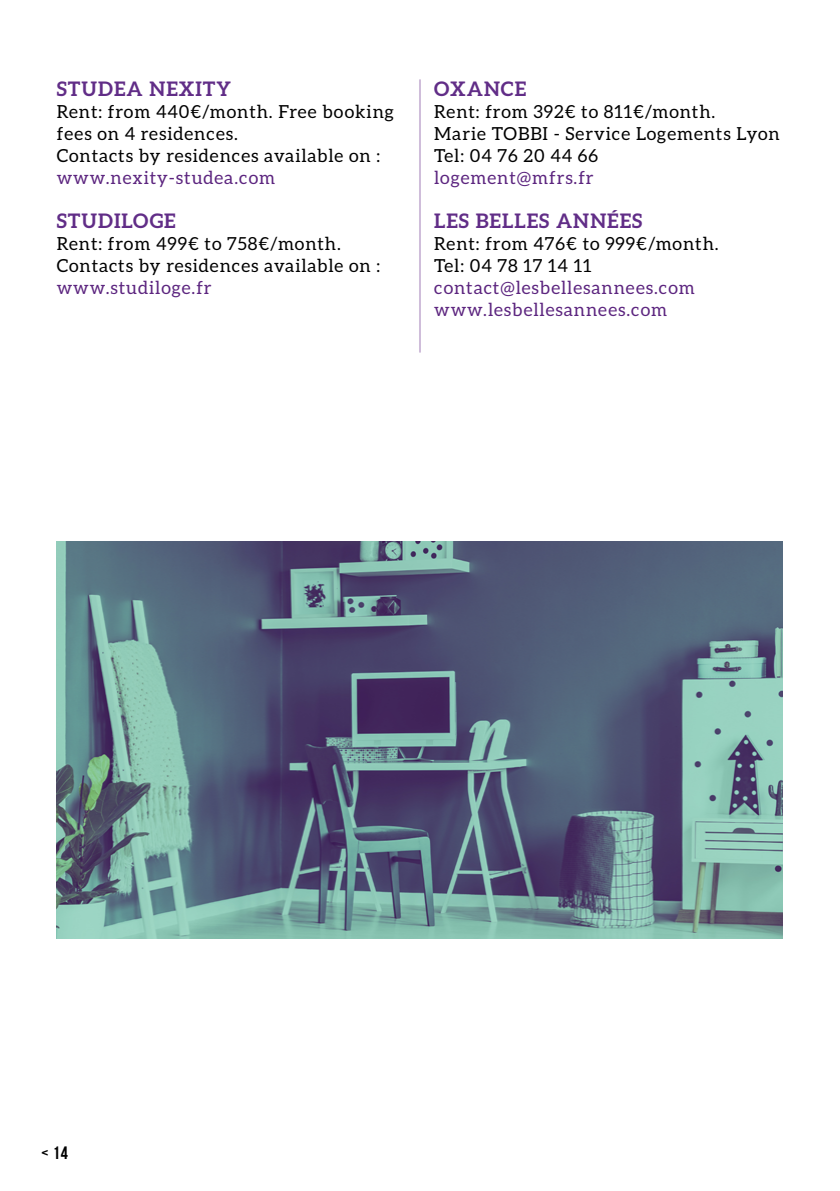
<style>
.page{position:relative;width:840px;height:1191px;background:#fff}
.page>*{position:absolute;margin:0;border:0;box-sizing:border-box;transform-origin:0 0}
.t1{font:700 20px "Aleo";letter-spacing:.05em;color:#612d87}
.t2{font:18px/22px "Aleo";letter-spacing:.05em;color:#000}
.t3{font:18px/22px "Aleo";letter-spacing:.05em;color:#5c257f}
.t4{font:700 17.8px "Bebas Neue";color:#000}
</style>
<div class="page">
<hr style="left:419px;top:79px;width:2px;height:273px;background:#cfbdda">
<img style="left:57px;top:541px;width:724px;height:397px">
<p class="t1" style="left:57px;top:77px;width:176px">STUDEA NEXITY</p>
<p class="t2" style="left:57px;top:100px;width:338px">Rent: from 440€/month. Free booking fees on 4 residences.<br>Contacts by residences available on :</p>
<p class="t3" style="left:57px;top:166px;width:220px">www.nexity-studea.com</p>
<p class="t1" style="left:57px;top:209px;width:120px">STUDILOGE</p>
<p class="t2" style="left:57px;top:232px;width:325px">Rent: from 499€ to 758€/month.<br>Contacts by residences available on :</p>
<p class="t3" style="left:57px;top:276px;width:156px">www.studiloge.fr</p>
<p class="t1" style="left:434px;top:77px;width:93px">OXANCE</p>
<p class="t2" style="left:434px;top:100px;width:347px">Rent: from 392€ to 811€/month.<br>Marie TOBBI - Service Logements Lyon<br>Tel: 04 76 20 44 66</p>
<p class="t3" style="left:434px;top:166px;width:161px">logement@mfrs.fr</p>
<p class="t1" style="left:434px;top:209px;width:209px">LES BELLES ANNÉES</p>
<p class="t2" style="left:434px;top:232px;width:286px">Rent: from 476€ to 999€/month.<br>Tel: 04 78 17 14 11</p>
<p class="t3" style="left:434px;top:276px;width:262px">contact@lesbellesannees.com www.lesbellesannees.com</p>
<p class="t4" style="left:42px;top:1143px;width:28px">&lt; 14</p>
</div>
